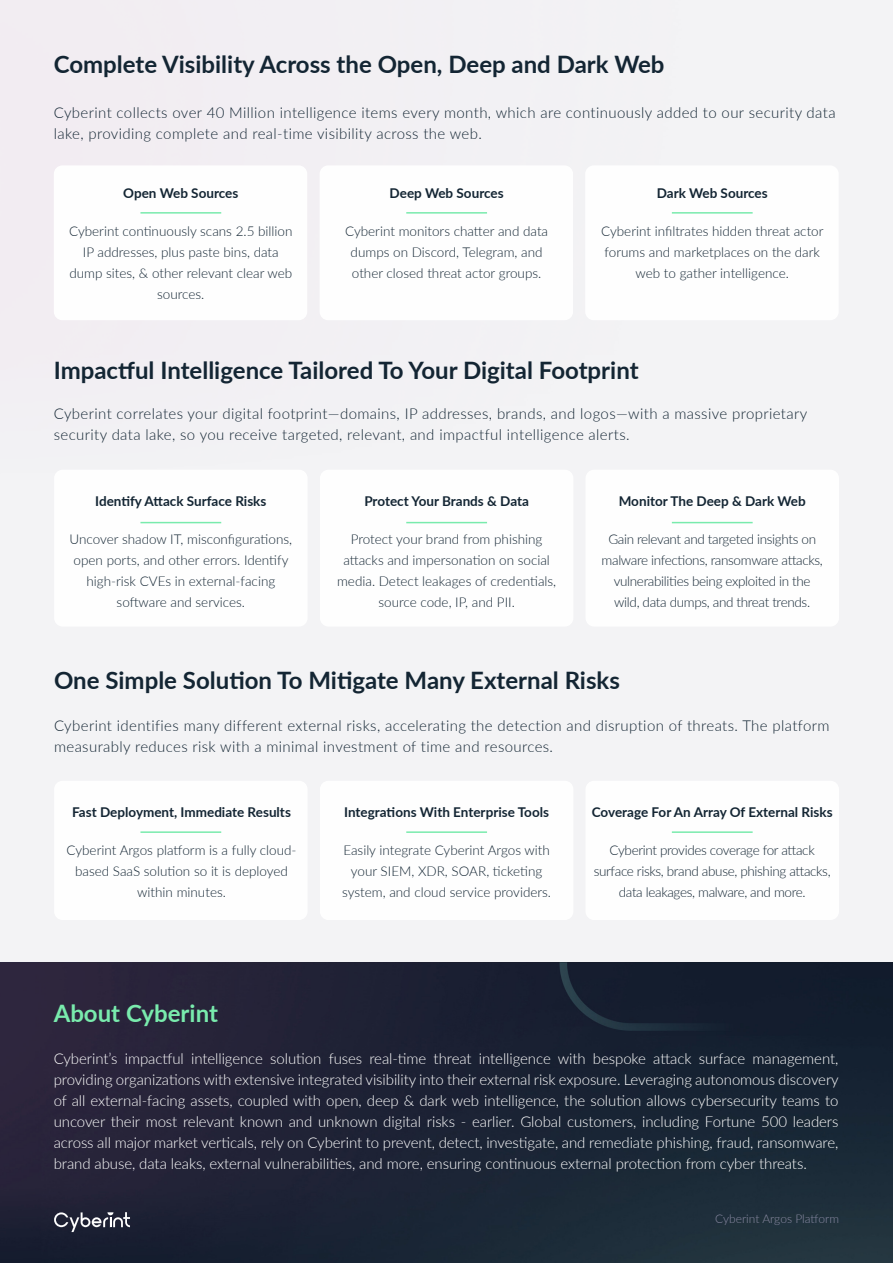
<style>
.page{position:relative;width:893px;height:1263px;background:#f3f3f5}
.page>*{position:absolute;margin:0;border:0;box-sizing:border-box;transform-origin:0 0}
.t1{font:700 24px "Lato";color:#132533}
.t2{font:700 24px "Lato";color:#79ebad}
.t3{font:300 15px/21px "Lato";letter-spacing:-.005em;color:#fff;text-align:justify}
.t4{font:300 15px/21px "Lato";letter-spacing:.025em;color:#132533}
.t5{font:300 13.5px/21px "Lato";color:#132533;text-align:center}
.t6{font:300 13.5px/21px "Lato";letter-spacing:-.025em;color:#132533;text-align:center}
.t7{font:700 13.5px "Lato";color:#132533}
.t8{font:300 12px "Lato";color:#8a8aa3}
</style>
<div class="page">
<img style="left:0;top:962px;width:893px;height:301px">
<div style="left:54px;top:781px;width:254px;height:139px;background:#fff;border-radius:9px"></div>
<div style="left:320px;top:781px;width:253px;height:139px;background:#fff;border-radius:9px"></div>
<div style="left:586px;top:781px;width:253px;height:139px;background:#fff;border-radius:9px"></div>
<div style="left:54px;top:165px;width:253px;height:155px;background:#fff;border-radius:9px"></div>
<div style="left:320px;top:165px;width:253px;height:155px;background:#fff;border-radius:9px"></div>
<div style="left:585px;top:165px;width:254px;height:155px;background:#fff;border-radius:9px"></div>
<div style="left:54px;top:470px;width:254px;height:156px;background:#fff;border-radius:9px"></div>
<div style="left:320px;top:470px;width:253px;height:156px;background:#fff;border-radius:9px"></div>
<div style="left:586px;top:470px;width:253px;height:156px;background:#fff;border-radius:9px"></div>
<hr style="left:140px;top:212px;width:81px;height:2px;background:#79ebad">
<hr style="left:406px;top:212px;width:81px;height:2px;background:#79ebad">
<hr style="left:672px;top:212px;width:81px;height:2px;background:#79ebad">
<hr style="left:140px;top:522px;width:81px;height:1px;background:#79ebad">
<hr style="left:406px;top:522px;width:81px;height:1px;background:#79ebad">
<hr style="left:672px;top:522px;width:81px;height:1px;background:#79ebad">
<hr style="left:140px;top:831px;width:81px;height:2px;background:#79ebad">
<hr style="left:406px;top:831px;width:81px;height:2px;background:#79ebad">
<hr style="left:672px;top:831px;width:81px;height:2px;background:#79ebad">
<svg style="left:54px;top:1212px;width:76px;height:20px"></svg>
<h1 class="t1" style="left:54px;top:47px;width:612px">Complete Visibility Across the Open, Deep and Dark Web</h1>
<p class="t4" style="left:54px;top:101px;width:783px">Cyberint collects over 40 Million intelligence items every month, which are continuously added to our security data lake, providing complete and real-time visibility across the web.</p>
<p class="t7" style="left:123px;top:183px;width:117px">Open Web Sources</p>
<p class="t5" style="left:69px;top:220px;width:225px">Cyberint continuously scans 2.5 billion<br>IP addresses, plus paste bins, data dump sites, &amp; other relevant clear web sources.</p>
<p class="t7" style="left:390px;top:183px;width:116px">Deep Web Sources</p>
<p class="t5" style="left:345px;top:220px;width:205px">Cyberint monitors chatter and data dumps on Discord, Telegram, and other closed threat actor groups.</p>
<p class="t7" style="left:657px;top:183px;width:113px">Dark Web Sources</p>
<p class="t5" style="left:601px;top:220px;width:224px">Cyberint infiltrates hidden threat actor forums and marketplaces on the dark web to gather intelligence.</p>
<h1 class="t1" style="left:54px;top:352px;width:586px">Impactful Intelligence Tailored To Your Digital Footprint</h1>
<p class="t4" style="left:54px;top:403px;width:755px">Cyberint correlates your digital footprint—domains, IP addresses, brands, and logos—with a massive proprietary security data lake, so you receive targeted, relevant, and impactful intelligence alerts.</p>
<p class="t7" style="left:95px;top:491px;width:173px">Identify Attack Surface Risks</p>
<p class="t5" style="left:70px;top:528px;width:224px">Uncover shadow IT, misconfigurations, open ports, and other errors. Identify high-risk CVEs in external-facing software and services.</p>
<p class="t7" style="left:364px;top:491px;width:166px">Protect Your Brands &amp; Data</p>
<p class="t5" style="left:337px;top:528px;width:221px">Protect your brand from phishing attacks and impersonation on social media. Detect leakages of credentials, source code, IP, and PII.</p>
<p class="t7" style="left:619px;top:491px;width:188px">Monitor The Deep &amp; Dark Web</p>
<p class="t6" style="left:602px;top:528px;width:223px">Gain relevant and targeted insights on malware infections, ransomware attacks, vulnerabilities being exploited in the wild, data dumps, and threat trends.</p>
<h1 class="t1" style="left:54px;top:662px;width:567px">One Simple Solution To Mitigate Many External Risks</h1>
<p class="t4" style="left:54px;top:714px;width:777px">Cyberint identifies many different external risks, accelerating the detection and disruption of threats. The platform measurably reduces risk with a minimal investment of time and resources.</p>
<p class="t7" style="left:72px;top:802px;width:220px">Fast Deployment, Immediate Results</p>
<p class="t5" style="left:67px;top:839px;width:232px">Cyberint Argos platform is a fully cloud&shy;based SaaS solution so it is deployed within minutes.</p>
<p class="t7" style="left:344px;top:802px;width:206px">Integrations With Enterprise Tools</p>
<p class="t5" style="left:342px;top:839px;width:210px">Easily integrate Cyberint Argos with your SIEM, XDR, SOAR, ticketing system, and cloud service providers.</p>
<p class="t7" style="left:592px;top:802px;width:242px">Coverage For An Array Of External Risks</p>
<p class="t6" style="left:594px;top:839px;width:238px">Cyberint provides coverage for attack surface risks, brand abuse, phishing attacks, data leakages, malware, and more.</p>
<h1 class="t2" style="left:54px;top:996px;width:166px">About Cyberint</h1>
<p class="t3" style="left:54px;top:1048px;width:786px">Cyberint’s impactful intelligence solution fuses real-time threat intelligence with bespoke attack surface management, providing organizations with extensive integrated visibility into their external risk exposure. Leveraging autonomous discovery of all external-facing assets, coupled with open, deep &amp; dark web intelligence, the solution allows cybersecurity teams to uncover their most relevant known and unknown digital risks - earlier. Global customers, including Fortune 500 leaders across all major market verticals, rely on Cyberint to prevent, detect, investigate, and remediate phishing, fraud, ransomware, brand abuse, data leaks, external vulnerabilities, and more, ensuring continuous external protection from cyber threats.</p>
<p class="t8" style="left:715px;top:1210px;width:125px">Cyberint Argos Platform</p>
</div>
